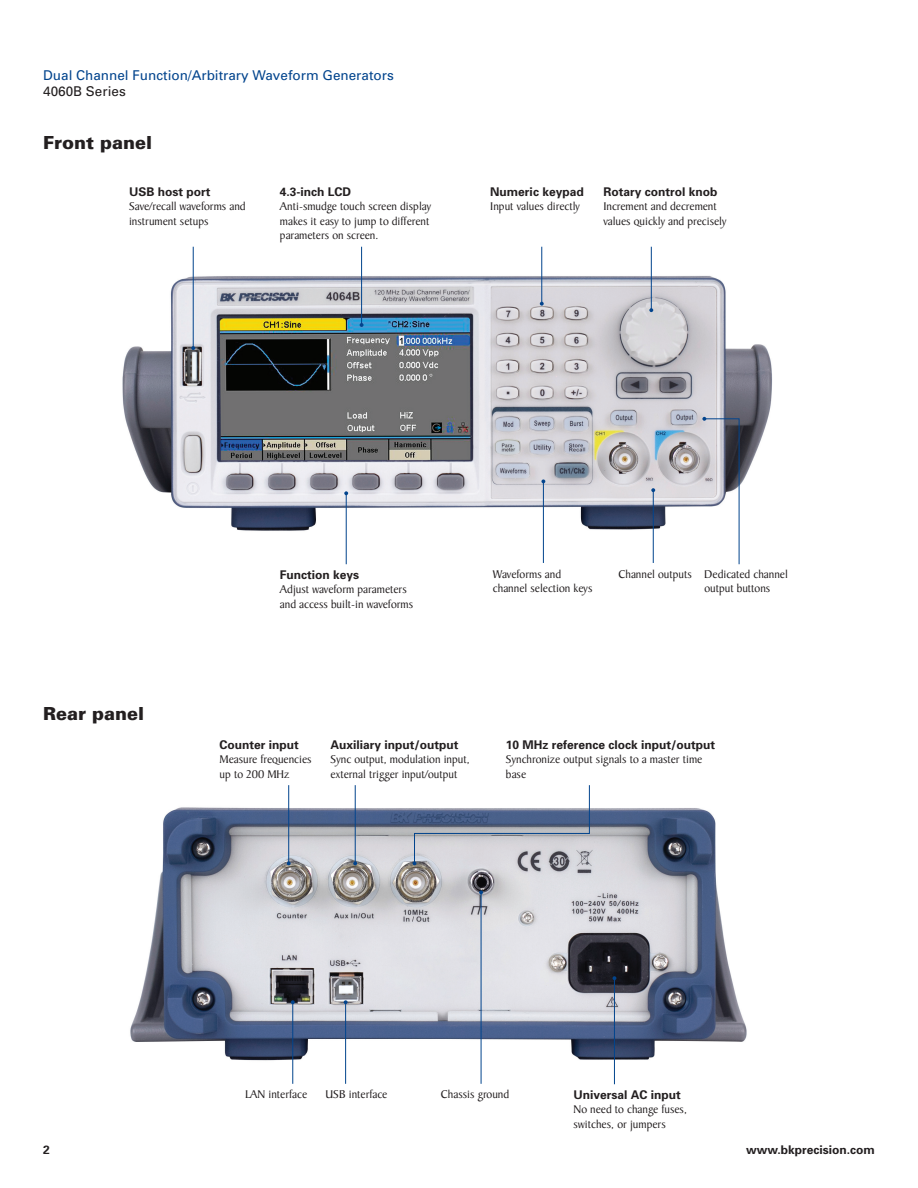
<style>
.page{position:relative;width:918px;height:1188px;background:#fff}
.page>*{position:absolute;margin:0;border:0;box-sizing:border-box;transform-origin:0 0}
.t1{font:900 18px "Univers";color:#231f20}
.t2{font:13.5px "Univers";color:#02448d}
.t3{font:13.5px "Univers";color:#231f20}
.t4{font:12px/14.4px "Baker Signet";color:#231f20}
.t5{font:700 12px "Univers";color:#231f20}
</style>
<div class="page">
<img style="left:122px;top:270px;width:650px;height:270px">
<img style="left:130px;top:804px;width:617px;height:261px">
<hr style="left:543px;top:481px;width:1px;height:82px;background:#02448d">
<svg style="left:541px;top:479px;width:4px;height:4px"></svg>
<hr style="left:653px;top:490px;width:1px;height:73px;background:#02448d">
<svg style="left:651px;top:488px;width:4px;height:4px"></svg>
<svg style="left:702px;top:417px;width:38px;height:148px"></svg>
<hr style="left:651px;top:247px;width:1px;height:63px;background:#02448d">
<svg style="left:649px;top:308px;width:4px;height:4px"></svg>
<hr style="left:541px;top:247px;width:1px;height:57px;background:#02448d">
<svg style="left:540px;top:302px;width:4px;height:4px"></svg>
<hr style="left:361px;top:247px;width:1px;height:78px;background:#02448d">
<svg style="left:360px;top:323px;width:4px;height:4px"></svg>
<hr style="left:193px;top:247px;width:1px;height:101px;background:#02448d">
<svg style="left:191px;top:346px;width:4px;height:4px"></svg>
<hr style="left:346px;top:493px;width:1px;height:71px;background:#02448d">
<svg style="left:344px;top:491px;width:4px;height:4px"></svg>
<hr style="left:292px;top:1002px;width:1px;height:82px;background:#02448d">
<svg style="left:291px;top:1000px;width:4px;height:4px"></svg>
<hr style="left:345px;top:1002px;width:1px;height:82px;background:#02448d">
<svg style="left:344px;top:1000px;width:4px;height:4px"></svg>
<hr style="left:614px;top:978px;width:1px;height:106px;background:#02448d">
<hr style="left:288px;top:785px;width:1px;height:78px;background:#02448d">
<svg style="left:287px;top:861px;width:4px;height:4px"></svg>
<hr style="left:355px;top:785px;width:1px;height:78px;background:#02448d">
<svg style="left:353px;top:861px;width:4px;height:4px"></svg>
<hr style="left:481px;top:892px;width:1px;height:192px;background:#02448d">
<svg style="left:479px;top:890px;width:4px;height:4px"></svg>
<svg style="left:413px;top:785px;width:177px;height:80px"></svg>
<p class="t2" style="left:43px;top:67px;width:352px">Dual Channel Function/Arbitrary Waveform Generators</p>
<p class="t3" style="left:43px;top:83px;width:84px">4060B Series</p>
<h1 class="t1" style="left:43px;top:131px;width:110px">Front panel</h1>
<p class="t5" style="left:129px;top:184px;width:83px">USB host port</p>
<p class="t4" style="left:129px;top:200px;width:118px">Save/recall waveforms and instrument setups</p>
<p class="t5" style="left:280px;top:184px;width:73px">4.3-inch LCD</p>
<p class="t4" style="left:280px;top:200px;width:153px">Anti-smudge touch screen display makes it easy to jump to different parameters on screen.</p>
<p class="t5" style="left:490px;top:184px;width:95px">Numeric keypad</p>
<p class="t4" style="left:490px;top:200px;width:91px">Input values directly</p>
<p class="t5" style="left:603px;top:184px;width:116px">Rotary control knob</p>
<p class="t4" style="left:603px;top:200px;width:125px">Increment and decrement values quickly and precisely</p>
<h1 class="t1" style="left:43px;top:702px;width:102px">Rear panel</h1>
<p class="t5" style="left:280px;top:567px;width:81px">Function keys</p>
<p class="t4" style="left:280px;top:583px;width:135px">Adjust waveform parameters and access built-in waveforms</p>
<p class="t4" style="left:493px;top:567px;width:70px">Waveforms and</p>
<p class="t4" style="left:618px;top:567px;width:75px">Channel outputs</p>
<p class="t4" style="left:493px;top:582px;width:101px">channel selection keys</p>
<p class="t4" style="left:704px;top:567px;width:85px">Dedicated channel output buttons</p>
<p class="t5" style="left:220px;top:737px;width:81px">Counter input</p>
<p class="t4" style="left:220px;top:753px;width:93px">Measure frequencies up to 200 MHz</p>
<p class="t5" style="left:331px;top:737px;width:130px">Auxiliary input/output</p>
<p class="t4" style="left:331px;top:753px;width:141px">Sync output, modulation input, external trigger input/output</p>
<p class="t5" style="left:506px;top:737px;width:211px">10 MHz reference clock input/output</p>
<p class="t4" style="left:506px;top:753px;width:198px">Synchronize output signals to a master time base</p>
<p class="t4" style="left:245px;top:1087px;width:63px">LAN interface</p>
<p class="t4" style="left:325px;top:1087px;width:63px">USB interface</p>
<p class="t5" style="left:574px;top:1087px;width:109px">Universal AC input</p>
<p class="t4" style="left:574px;top:1103px;width:115px">No need to change fuses, switches, or jumpers</p>
<p class="t4" style="left:441px;top:1087px;width:70px">Chassis ground</p>
<p class="t5" style="left:43px;top:1143px;width:8px">2</p>
<p class="t5" style="left:746px;top:1143px;width:130px">www.bkprecision.com</p>
</div>
